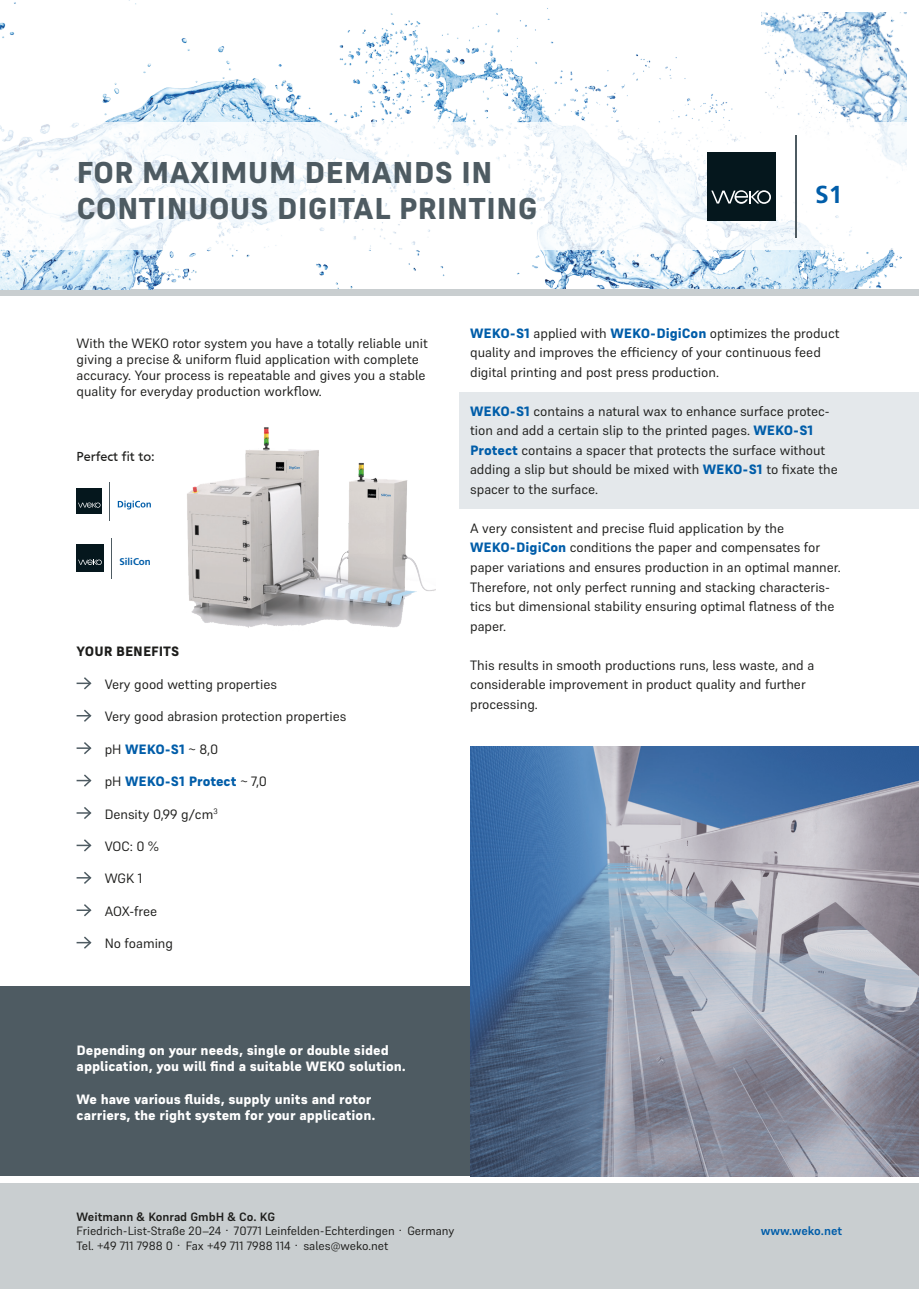
<style>
.page{position:relative;width:919px;height:1289px;background:#fff}
.page>*{position:absolute;margin:0;border:0;box-sizing:border-box;transform-origin:0 0}
.t1{font:800 30px "Supreme";color:#4e5b62}
.t2{font:700 24.45px "Frutiger LT Std";color:#005da9}
.t3{font:13.5px/19.5px "Supreme";color:#1d1d1b}
.t4{font:800 13.5px "Supreme";color:#fff}
.t5{font:800 13.5px "Supreme";color:#005da9}
.t6{font:13.5px "Frutiger";color:#1d1d1b}
.t7{font:800 13.5px "Supreme";color:#1d1d1b}
.t8{font:12px "Supreme";color:#1d1d1b}
.t9{font:700 12px "Supreme";color:#1d1d1b}
.t10{font:700 12px "Supreme";color:#005da9}
.t11{font:700 9.75px "Frutiger LT Std";color:#005da9}
.s1{font-weight:800;color:#005da9}
.s2{font-weight:400;color:#1d1d1b}
</style>
<div class="page">
<div style="left:459px;top:391px;width:459px;height:117px;background:#e4e8eb"></div>
<div style="left:0;top:985px;width:470px;height:194px;background:#4e5b62"></div>
<img style="left:459px;top:8px;width:448px;height:281px">
<div style="left:0;top:289px;width:918px;height:7px;background:#c9ced0"></div>
<div style="left:0;top:1179px;width:918px;height:109px;background:#c9ced0"></div>
<div style="left:0;top:1176px;width:918px;height:6px;background:#fff"></div>
<img style="left:0;top:0;width:459px;height:289px">
<img style="left:761px;top:13px;width:145px;height:110px">
<svg style="left:0;top:123px;width:907px;height:127px"></svg>
<svg style="left:77px;top:709px;width:15px;height:13px"></svg>
<svg style="left:77px;top:742px;width:15px;height:13px"></svg>
<svg style="left:77px;top:774px;width:15px;height:13px"></svg>
<svg style="left:77px;top:807px;width:15px;height:12px"></svg>
<svg style="left:77px;top:839px;width:15px;height:13px"></svg>
<div style="left:707px;top:153px;width:68px;height:68px;background:#05171d"></div>
<svg style="left:711px;top:190px;width:60px;height:14px"></svg>
<hr style="left:795px;top:136px;width:1px;height:101px;background:#4e5b62">
<img style="left:470px;top:746px;width:448px;height:430px">
<svg style="left:77px;top:871px;width:15px;height:13px"></svg>
<svg style="left:77px;top:904px;width:15px;height:13px"></svg>
<svg style="left:77px;top:936px;width:15px;height:13px"></svg>
<svg style="left:77px;top:677px;width:15px;height:13px"></svg>
<img style="left:187px;top:427px;width:249px;height:201px">
<div style="left:76px;top:488px;width:26px;height:26px;background:#05171d"></div>
<svg style="left:78px;top:502px;width:22px;height:5px"></svg>
<hr style="left:110px;top:482px;width:1px;height:38px;background:#4e5b62">
<svg style="left:118px;top:500px;width:33px;height:9px"></svg>
<div style="left:76px;top:544px;width:27px;height:27px;background:#05171d"></div>
<svg style="left:78px;top:559px;width:24px;height:6px"></svg>
<hr style="left:111px;top:538px;width:1px;height:40px;background:#4e5b62">
<p class="t1" style="left:77px;top:154px;width:418px">FOR MAXIMUM DEMANDS IN</p>
<p class="t1" style="left:77px;top:190px;width:462px">CONTINUOUS DIGITAL PRINTING</p>
<p class="t2" style="left:815px;top:180px;width:29px">S1</p>
<p class="t3" style="left:77px;top:334px;width:353px;line-height:16.2px">With the WEKO rotor system you have a totally reliable unit giving a precise &amp; uniform fluid application with complete accuracy. Your process is repeatable and gives you a stable quality for everyday production workflow.</p>
<p class="t3" style="left:470px;top:323px;width:371px"><span class="s1">WEKO-S1</span> applied with <span class="s1">WEKO-DigiCon</span> optimizes the product quality and improves the efficiency of your continuous feed digital printing and post press production.</p>
<p class="t3" style="left:470px;top:401px;width:369px"><span class="s1">WEKO-S1</span> contains a natural wax to enhance surface protec&shy;tion and add a certain slip to the printed pages. <span class="s1">WEKO-S1<br>Protect</span> contains a spacer that protects the surface without adding a slip but should be mixed with <span class="s1">WEKO-S1</span> to fixate the spacer to the surface.</p>
<p class="t3" style="left:470px;top:518px;width:315px">A very consistent and precise fluid application by the</p>
<p class="t3" style="left:470px;top:538px;width:372px"><span class="s1">WEKO-DigiCon</span> conditions the paper and compensates for paper variations and ensures production in an optimal manner.<br>Therefore, not only perfect running and stacking characteris&shy;tics but dimensional stability ensuring optimal flatness of the paper.</p>
<p class="t3" style="left:470px;top:655px;width:345px">This results in smooth productions runs, less waste, and a considerable improvement in product quality and further processing.</p>
<p class="t6" style="left:77px;top:448px;width:80px">Perfect fit to:</p>
<p class="t11" style="left:119px;top:555px;width:33px">SiliCon</p>
<p class="t7" style="left:77px;top:643px;width:104px">YOUR BENEFITS</p>
<p class="t3" style="left:105px;top:674px;width:174px">Very good wetting properties</p>
<p class="t3" style="left:105px;top:706px;width:243px">Very good abrasion protection properties</p>
<p class="t5" style="left:105px;top:740px;width:115px"><span class="s2">pH</span> WEKO-S1 <span class="s2">~ 8,0</span></p>
<p class="t5" style="left:105px;top:773px;width:164px"><span class="s2">pH</span> WEKO-S1 Protect <span class="s2">~ 7,0</span></p>
<p class="t3" style="left:105px;top:804px;width:114px">Density 0,99 g/cm<sup>3</sup></p>
<p class="t3" style="left:105px;top:836px;width:56px">VOC: 0 %</p>
<p class="t3" style="left:105px;top:868px;width:39px">WGK 1</p>
<p class="t3" style="left:105px;top:901px;width:54px">AOX-free</p>
<p class="t3" style="left:105px;top:933px;width:70px">No foaming</p>
<p class="t4" style="left:77px;top:1042px;width:314px">Depending on your needs, single or double sided</p>
<p class="t4" style="left:77px;top:1058px;width:331px">application, you will find a suitable WEKO solution.</p>
<p class="t4" style="left:77px;top:1090px;width:296px">We have various fluids, supply units and rotor</p>
<p class="t4" style="left:77px;top:1106px;width:300px">carriers, the right system for your application.</p>
<p class="t9" style="left:77px;top:1209px;width:200px">Weitmann &amp; Konrad GmbH &amp; Co. KG</p>
<p class="t8" style="left:77px;top:1223px;width:379px">Friedrich-List-Straße 20–24 ∙ 70771 Leinfelden-Echterdingen ∙ Germany</p>
<p class="t8" style="left:77px;top:1238px;width:313px">Tel. +49 711 7988 0 ∙ Fax +49 711 7988 114 ∙ sales@weko.net</p>
<p class="t10" style="left:760px;top:1223px;width:83px">www.weko.net</p>
</div>
